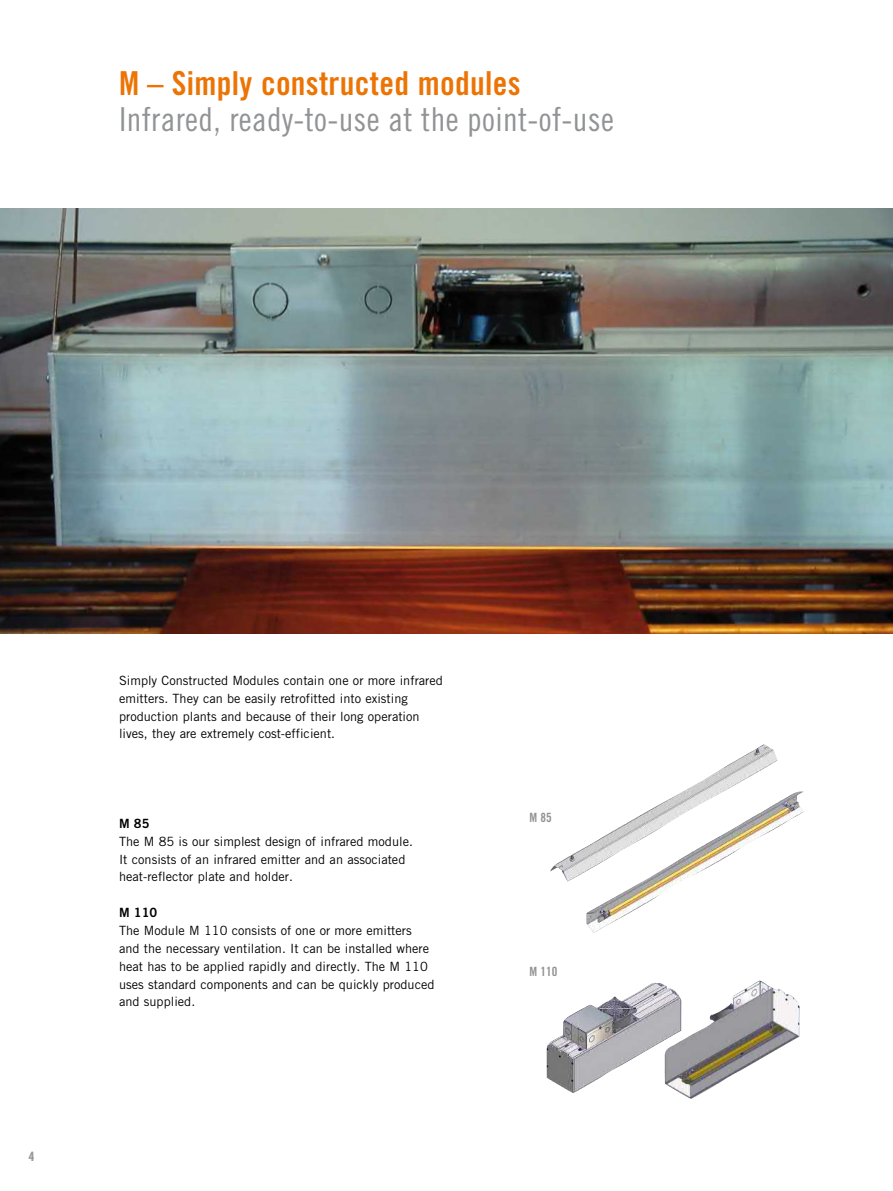
<style>
.page{position:relative;width:893px;height:1191px;background:#fff}
.page>*{position:absolute;margin:0;border:0;box-sizing:border-box;transform-origin:0 0}
.t1{font:33px "Trade Gothic LT Std Cn 18";letter-spacing:.01em;color:#929395}
.t2{font:33px "Trade Gothic LT Std Bd Cn 20";letter-spacing:.01em;color:#ec7404}
.t3{font:12.75px/17.9px "Trade Gothic LT Std";color:#000}
.t4{font:12.75px "Trade Gothic LT Std Bd Cn 20";color:#929395}
.t5{font:12.75px "Trade Gothic LT Std Bd 2";color:#000}
</style>
<div class="page">
<img style="left:550px;top:744px;width:254px;height:188px">
<img style="left:546px;top:982px;width:119px;height:111px">
<img style="left:665px;top:980px;width:135px;height:119px">
<img style="left:0;top:208px;width:893px;height:426px">
<h1 class="t2" style="left:119px;top:63px;width:403px">M – Simply constructed modules</h1>
<h1 class="t1" style="left:119px;top:100px;width:496px">Infrared, ready-to-use at the point-of-use</h1>
<p class="t4" style="left:29px;top:1148px;width:7px">4</p>
<p class="t3" style="left:119px;top:671px;width:325px">Simply Constructed Modules contain one or more infrared emitters. They can be easily retrofitted into existing production plants and because of their long operation lives, they are extremely cost-efficient.</p>
<p class="t5" style="left:119px;top:815px;width:32px">M 85</p>
<p class="t3" style="left:119px;top:832px;width:295px">The M 85 is our simplest design of infrared module.<br>It consists of an infrared emitter and an associated heat-reflector plate and holder.</p>
<p class="t5" style="left:119px;top:904px;width:40px">M 110</p>
<p class="t3" style="left:119px;top:921px;width:317px">The Module M 110 consists of one or more emitters and the necessary ventilation. It can be installed where heat has to be applied rapidly and directly. The M 110 uses standard components and can be quickly produced and supplied.</p>
<p class="t4" style="left:530px;top:810px;width:24px">M 85</p>
<p class="t4" style="left:530px;top:964px;width:29px">M 110</p>
</div>
